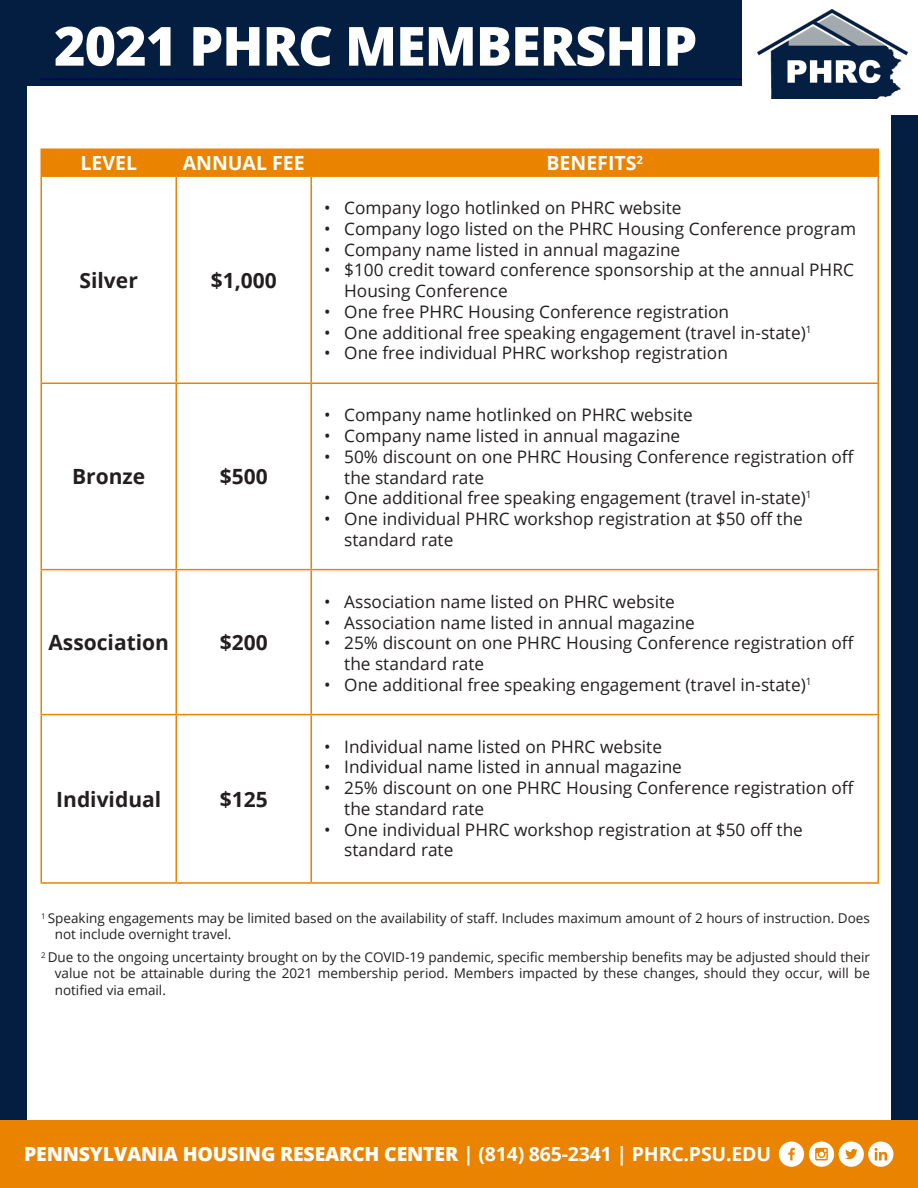
<style>
.page{position:relative;width:918px;height:1188px;background:#041e42}
.page>*{position:absolute;margin:0;border:0;box-sizing:border-box;transform-origin:0 0}
.t1{font:800 54px "Open Sans";letter-spacing:-.02em;color:#fff}
.t2{font:700 21px "Open Sans";color:#231f20}
.t3{font:800 19.5px "Open Sans";letter-spacing:-.01em;color:#fff}
.t4{font:700 19.5px "Open Sans";color:#fff}
.t5{font:17.25px/20.7px "Open Sans";color:#231f20}
.t6{font:13.5px/16.2px "Open Sans";color:#231f20}
.s1{font-weight:700}
</style>
<div class="page">
<div style="left:27px;top:86px;width:864px;height:1075px;background:#fff"></div>
<hr style="left:40px;top:148px;width:136px;height:2px;background:#e98300">
<hr style="left:40px;top:150px;width:2px;height:25px;background:#e98300">
<hr style="left:176px;top:148px;width:135px;height:2px;background:#e98300">
<hr style="left:311px;top:148px;width:568px;height:2px;background:#e98300">
<div style="left:42px;top:150px;width:837px;height:25px;background:#e98300"></div>
<hr style="left:40px;top:715px;width:2px;height:167px;background:#e98300">
<hr style="left:878px;top:715px;width:1px;height:167px;background:#e98300">
<hr style="left:40px;top:882px;width:136px;height:2px;background:#e98300">
<hr style="left:311px;top:882px;width:568px;height:2px;background:#e98300">
<hr style="left:176px;top:177px;width:1px;height:205px;background:#e98300">
<hr style="left:310px;top:177px;width:2px;height:205px;background:#e98300">
<hr style="left:176px;top:384px;width:1px;height:185px;background:#e98300">
<hr style="left:310px;top:384px;width:2px;height:185px;background:#e98300">
<hr style="left:176px;top:570px;width:1px;height:144px;background:#e98300">
<hr style="left:310px;top:570px;width:2px;height:144px;background:#e98300">
<hr style="left:176px;top:715px;width:1px;height:167px;background:#e98300">
<hr style="left:310px;top:715px;width:2px;height:167px;background:#e98300">
<hr style="left:176px;top:882px;width:135px;height:2px;background:#e98300">
<hr style="left:40px;top:175px;width:136px;height:2px;background:#e98300">
<hr style="left:40px;top:177px;width:2px;height:205px;background:#e98300">
<hr style="left:176px;top:175px;width:135px;height:2px;background:#e98300">
<hr style="left:311px;top:175px;width:568px;height:2px;background:#e98300">
<hr style="left:878px;top:177px;width:1px;height:205px;background:#e98300">
<hr style="left:40px;top:382px;width:136px;height:2px;background:#e98300">
<hr style="left:40px;top:384px;width:2px;height:185px;background:#e98300">
<hr style="left:176px;top:382px;width:135px;height:2px;background:#e98300">
<hr style="left:311px;top:382px;width:568px;height:2px;background:#e98300">
<hr style="left:878px;top:384px;width:1px;height:185px;background:#e98300">
<hr style="left:40px;top:569px;width:136px;height:1px;background:#e98300">
<hr style="left:40px;top:570px;width:2px;height:144px;background:#e98300">
<hr style="left:176px;top:569px;width:135px;height:1px;background:#e98300">
<hr style="left:311px;top:569px;width:568px;height:1px;background:#e98300">
<hr style="left:878px;top:570px;width:1px;height:144px;background:#e98300">
<hr style="left:40px;top:714px;width:136px;height:1px;background:#e98300">
<hr style="left:176px;top:714px;width:135px;height:1px;background:#e98300">
<hr style="left:311px;top:714px;width:568px;height:1px;background:#e98300">
<hr style="left:40px;top:79px;width:838px;height:1px;background:#010066">
<div style="left:742px;top:0;width:176px;height:116px;background:#fff"></div>
<img style="left:757px;top:9px;width:151px;height:90px">
<div style="left:0;top:1120px;width:918px;height:68px;background:#e98300"></div>
<svg style="left:779px;top:1142px;width:114px;height:25px"></svg>
<h1 class="t1" style="left:54px;top:5px;width:645px">2021 PHRC MEMBERSHIP</h1>
<p class="t4" style="left:80px;top:149px;width:58px">LEVEL</p>
<p class="t4" style="left:183px;top:149px;width:123px">ANNUAL FEE</p>
<p class="t4" style="left:547px;top:149px;width:98px">BENEFITS<sup>2</sup></p>
<p class="t2" style="left:80px;top:265px;width:60px">Silver</p>
<p class="t2" style="left:211px;top:265px;width:68px">$1,000</p>
<p class="t2" style="left:72px;top:462px;width:75px">Bronze</p>
<p class="t2" style="left:220px;top:462px;width:49px">$500</p>
<p class="t2" style="left:48px;top:628px;width:122px">Association</p>
<p class="t2" style="left:220px;top:628px;width:49px">$200</p>
<p class="t2" style="left:56px;top:784px;width:106px">Individual</p>
<p class="t2" style="left:220px;top:784px;width:49px">$125</p>
<p class="t5" style="left:324px;top:197px;width:359px">• Company logo hotlinked on PHRC website</p>
<p class="t5" style="left:324px;top:218px;width:534px">• Company logo listed on the PHRC Housing Conference program</p>
<p class="t5" style="left:324px;top:239px;width:358px">• Company name listed in annual magazine</p>
<p class="t5" style="left:344px;top:259px;width:511px;text-indent:-20px">• $100 credit toward conference sponsorship at the annual PHRC<br>Housing Conference</p>
<p class="t5" style="left:324px;top:301px;width:407px">• One free PHRC Housing Conference registration</p>
<p class="t5" style="left:324px;top:321px;width:489px">• One additional free speaking engagement (travel in-state)<sup>1</sup></p>
<p class="t5" style="left:324px;top:342px;width:405px">• One free individual PHRC workshop registration</p>
<p class="t5" style="left:324px;top:404px;width:370px">• Company name hotlinked on PHRC website</p>
<p class="t5" style="left:324px;top:425px;width:358px">• Company name listed in annual magazine</p>
<p class="t5" style="left:344px;top:446px;width:512px;text-indent:-20px">• 50% discount on one PHRC Housing Conference registration off the standard rate</p>
<p class="t5" style="left:324px;top:487px;width:489px">• One additional free speaking engagement (travel in-state)<sup>1</sup></p>
<p class="t5" style="left:344px;top:508px;width:460px;text-indent:-20px">• One individual PHRC workshop registration at $50 off the standard rate</p>
<p class="t5" style="left:324px;top:591px;width:353px">• Association name listed on PHRC website</p>
<p class="t5" style="left:324px;top:611px;width:372px">• Association name listed in annual magazine</p>
<p class="t5" style="left:344px;top:632px;width:512px;text-indent:-20px">• 25% discount on one PHRC Housing Conference registration off the standard rate</p>
<p class="t5" style="left:324px;top:674px;width:489px">• One additional free speaking engagement (travel in-state)<sup>1</sup></p>
<p class="t5" style="left:324px;top:736px;width:340px">• Individual name listed on PHRC website</p>
<p class="t5" style="left:324px;top:756px;width:360px">• Individual name listed in annual magazine</p>
<p class="t5" style="left:344px;top:777px;width:512px;text-indent:-20px">• 25% discount on one PHRC Housing Conference registration off the standard rate</p>
<p class="t5" style="left:344px;top:819px;width:460px;text-indent:-20px">• One individual PHRC workshop registration at $50 off the standard rate</p>
<p class="t6" style="left:55px;top:910px;width:817px;text-indent:-14px"><sup>1</sup> Speaking engagements may be limited based on the availability of staff. Includes maximum amount of 2 hours of instruction. Does not include overnight travel.</p>
<p class="t6" style="left:55px;top:949px;width:817px;text-align:justify;text-indent:-14px"><sup>2</sup> Due to the ongoing uncertainty brought on by the COVID-19 pandemic, specific membership benefits may be adjusted should their value not be attainable during the 2021 membership period. Members impacted by these changes, should they occur, will be notified via email.</p>
<p class="t3" style="left:24px;top:1139px;width:749px">PENNSYLVANIA HOUSING RESEARCH CENTER <span class="s1">| (814) 865-2341 | PHRC.PSU.EDU</span></p>
</div>
